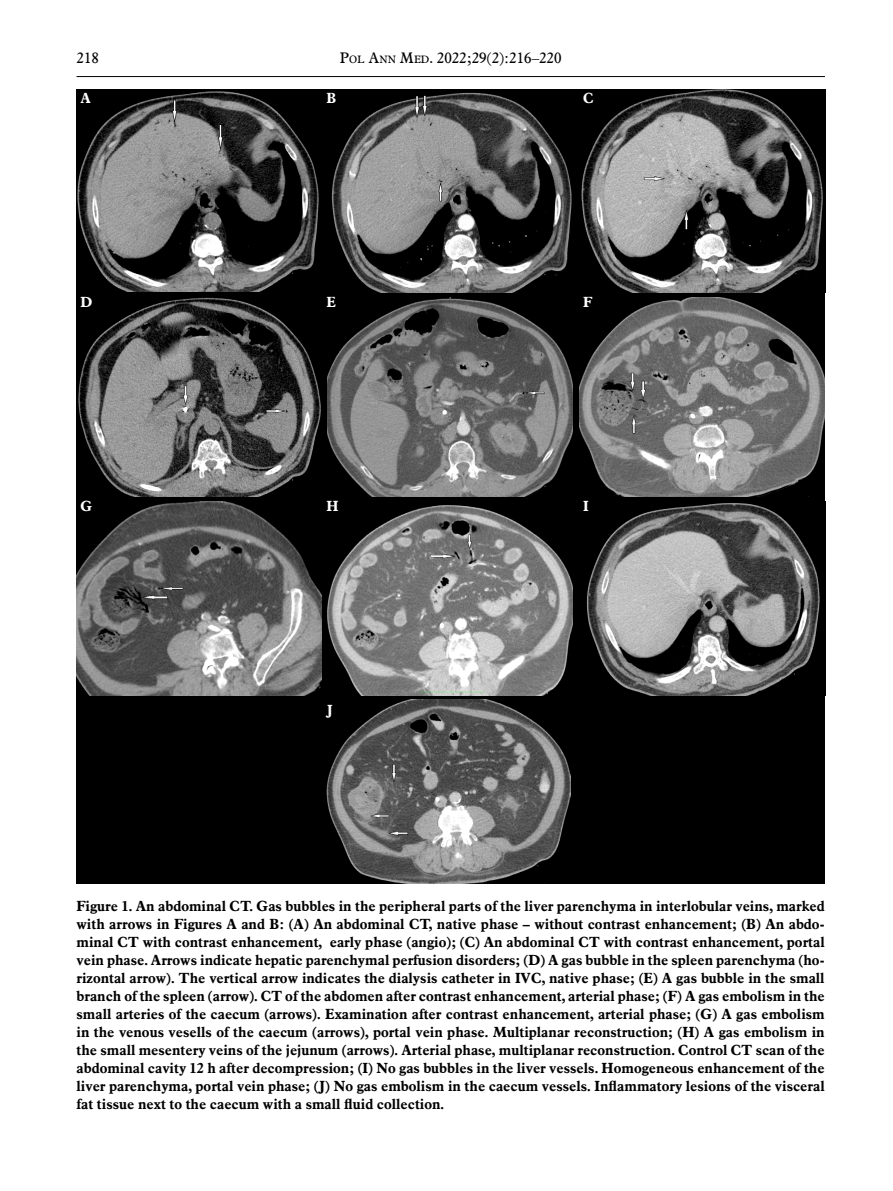
<style>
.page{position:relative;width:893px;height:1191px;background:#fff}
.page>*{position:absolute;margin:0;border:0;box-sizing:border-box;transform-origin:0 0}
.t1{font:15px "Aldine 721 EU";color:#000}
.Fot_podpis{font:700 14.4px/18px "Aldine 721 EU";color:#000;text-align:justify}
.Fot_podpis-2{font:700 14.4px "Aldine 721 EU";color:#fff}
.s1{font-size:10.5px}
</style>
<div class="page">
<hr style="left:77px;top:76px;width:748px;height:1px;background:#000">
<div style="left:77px;top:89px;width:748px;height:795px;background:#000"></div>
<img style="left:76px;top:89px;width:243px;height:203px">
<img style="left:78px;top:298px;width:243px;height:199px">
<img style="left:76px;top:502px;width:246px;height:194px">
<img style="left:331px;top:92px;width:241px;height:200px">
<img style="left:327px;top:298px;width:246px;height:199px">
<img style="left:327px;top:505px;width:245px;height:191px">
<img style="left:581px;top:89px;width:242px;height:203px">
<img style="left:579px;top:298px;width:246px;height:199px">
<img style="left:326px;top:700px;width:245px;height:184px">
<img style="left:586px;top:503px;width:234px;height:192px">
<p class="t1" style="left:77px;top:49px;width:24px">218</p>
<p class="t1" style="left:340px;top:49px;width:223px">P<span class="s1">OL</span> A<span class="s1">NN</span> M<span class="s1">ED</span>. 2022;29(2):216–220</p>
<p class="Fot_podpis-2" style="left:80px;top:89px;width:12px">A</p>
<p class="Fot_podpis-2" style="left:326px;top:89px;width:11px">B</p>
<p class="Fot_podpis-2" style="left:583px;top:89px;width:12px">C</p>
<p class="Fot_podpis-2" style="left:80px;top:293px;width:14px">D</p>
<p class="Fot_podpis-2" style="left:326px;top:293px;width:11px">E</p>
<p class="Fot_podpis-2" style="left:583px;top:293px;width:11px">F</p>
<p class="Fot_podpis-2" style="left:80px;top:497px;width:13px">G</p>
<p class="Fot_podpis-2" style="left:326px;top:497px;width:14px">H</p>
<p class="Fot_podpis-2" style="left:583px;top:497px;width:7px">I</p>
<p class="Fot_podpis-2" style="left:326px;top:701px;width:8px">J</p>
<p class="Fot_podpis" style="left:77px;top:898px;width:750px">Figure 1. An abdominal CT. Gas bubbles in the peripheral parts of the liver parenchyma in interlobular veins, marked with arrows in Figures A and B: (A) An abdominal CT, native phase – without contrast enhancement; (B) An abdo&shy;minal CT with contrast enhancement, early phase (angio); (C) An abdominal CT with contrast enhancement, portal vein phase. Arrows indicate hepatic parenchymal perfusion disorders; (D) A gas bubble in the spleen parenchyma (ho&shy;rizontal arrow). The vertical arrow indicates the dialysis catheter in IVC, native phase; (E) A gas bubble in the small branch of the spleen (arrow). CT of the abdomen after contrast enhancement, arterial phase; (F) A gas embolism in the small arteries of the caecum (arrows). Examination after contrast enhancement, arterial phase; (G) A gas embolism in the venous vesells of the caecum (arrows), portal vein phase. Multiplanar reconstruction; (H) A gas embolism in the small mesentery veins of the jejunum (arrows). Arterial phase, multiplanar reconstruction. Control CT scan of the abdominal cavity 12 h after decompression; (I) No gas bubbles in the liver vessels. Homogeneous enhancement of the liver parenchyma, portal vein phase; (J) No gas embolism in the caecum vessels. Inflammatory lesions of the visceral fat tissue next to the caecum with a small fluid collection.</p>
</div>
